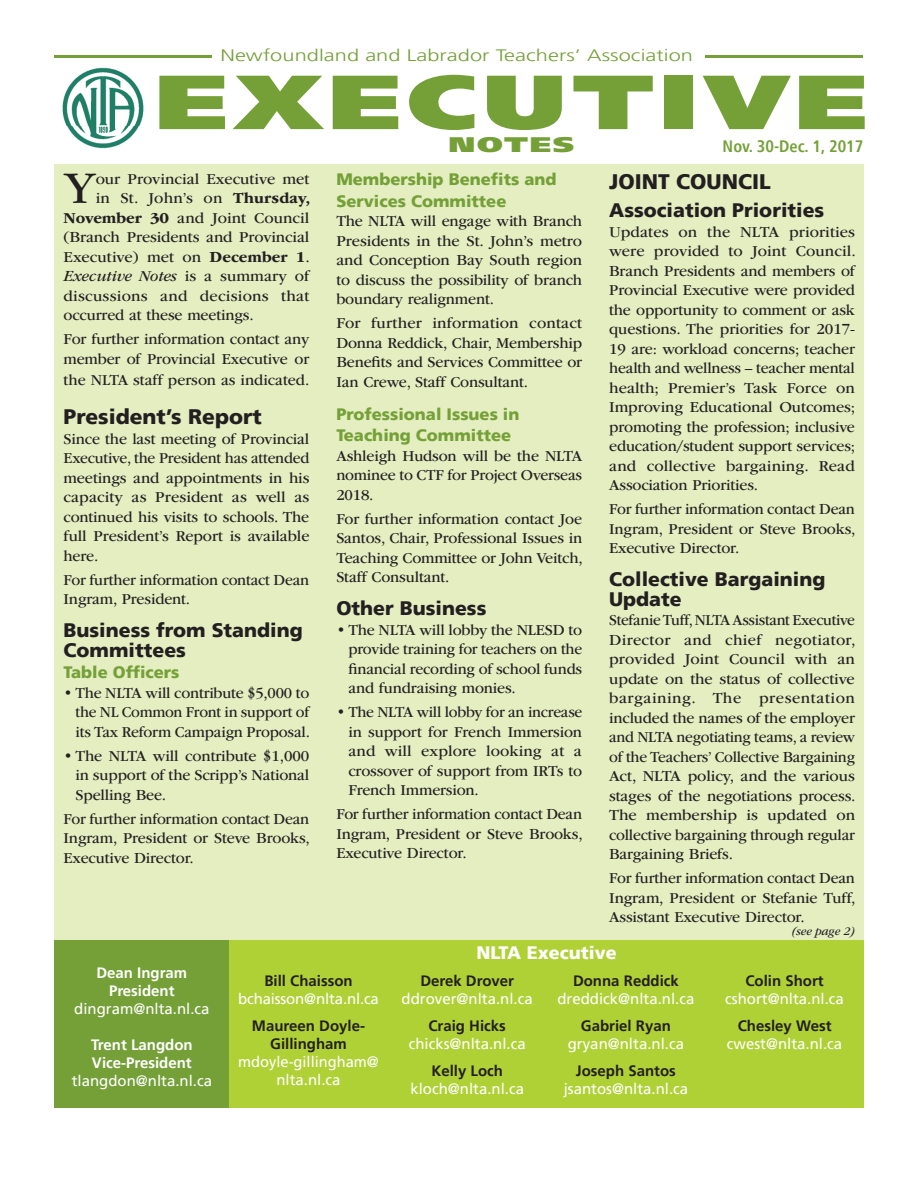
<style>
.page{position:relative;width:918px;height:1188px;background:#fff}
.page>*{position:absolute;margin:0;border:0;box-sizing:border-box;transform-origin:0 0}
.t1{font:900 76.5px "Frutiger LT Std";letter-spacing:.05em;color:#75a038;scale:1.4 1}
.t2{font:47.1px "ITC Garamond Std";color:#231f20}
.t3{font:900 21px "Frutiger LT Std";color:#231f20}
.t4{font:900 21px "Frutiger LT Std";letter-spacing:.05em;color:#75a038;scale:1.5 1}
.t5{font:900 19.5px/19.5px "Frutiger LT Std";color:#231f20}
.t6{font:900 18px "Frutiger LT Std";color:#fff}
.t7{font:900 16.5px/21.6px "Frutiger LT Std";color:#75a038}
.t8{font:300 16.5px "Frutiger LT Std";letter-spacing:.005em;color:#75a038;scale:1.32 1}
.t9{font:700 condensed 16.5px "Frutiger LT Std";color:#75a038}
.t10{font:15.75px/19.5px "ITC Garamond Std";letter-spacing:-.01em;color:#231f20;text-align:justify}
.t11{font:15.75px "ITC Garamond Std";letter-spacing:.015em;color:#231f20}
.t12{font:italic 15.75px "ITC Garamond Std";color:#231f20}
.t13{font:15.75px "ITC Garamond Std";letter-spacing:.01em;color:#231f20}
.t14{font:15px/18px "Frutiger LT Std";color:#fff;text-align:center}
.t15{font:700 15px/18px "Frutiger LT Std";color:#231f20;text-align:center}
.t16{font:700 15px/18px "Frutiger LT Std";color:#fff;text-align:center}
.t17{font:italic 12px "ITC Garamond Std";color:#231f20}
.s1{font-weight:700}
.s2{font-style:normal}
</style>
<div class="page">
<div style="left:229px;top:937px;width:635px;height:171px;background:#b0d136"></div>
<div style="left:55px;top:937px;width:174px;height:171px;background:#75a038"></div>
<hr style="left:55px;top:55px;width:808px;height:3px;background:#75a038">
<img style="left:62px;top:67px;width:82px;height:82px">
<div style="left:213px;top:44px;width:492px;height:22px;background:#fff"></div>
<div style="left:55px;top:164px;width:809px;height:776px;background:#e4eec1"></div>
<p class="t8" style="left:220px;top:46px;width:360px">Newfoundland and Labrador Teachers’ Association</p>
<h1 class="t1" style="left:155px;top:56px;width:511px">EXECUTIVE</h1>
<h3 class="t4" style="left:449px;top:131px;width:85px">NOTES</h3>
<p class="t9" style="left:723px;top:137px;width:142px">Nov. 30-Dec. 1, 2017</p>
<h2 class="t2" style="left:64px;top:163px;width:33px">Y</h2>
<p class="t10" style="left:96px;top:169px;width:215px">our Provincial Executive met</p>
<p class="t13" style="left:96px;top:190px;width:216px">in St. John’s on <span class="s1">Thursday,</span></p>
<p class="t10" style="left:64px;top:208px;width:247px"><span class="s1">November 30</span> and Joint Council</p>
<p class="t10" style="left:64px;top:228px;width:247px">(Branch Presidents and Provincial</p>
<p class="t10" style="left:64px;top:247px;width:248px">Executive) met on <span class="s1">December 1</span>.</p>
<p class="t12" style="left:64px;top:268px;width:247px">Executive Notes <span class="s2">is a summary of</span></p>
<p class="t11" style="left:64px;top:287px;width:247px">discussions and decisions that</p>
<p class="t10" style="left:64px;top:306px;width:192px">occurred at these meetings.</p>
<p class="t10" style="left:64px;top:330px;width:247px">For further information contact any member of Provincial Executive or</p>
<p class="t10" style="left:64px;top:371px;width:247px">the NLTA staff person as indicated.</p>
<h3 class="t3" style="left:64px;top:404px;width:200px">President’s Report</h3>
<p class="t10" style="left:64px;top:429px;width:247px">Since the last meeting of Provincial Executive, the President has attended meetings and appointments in his capacity as President as well as continued his visits to schools. The full President’s Report is available here.</p>
<p class="t10" style="left:64px;top:570px;width:247px">For further information contact Dean<br>Ingram, President.</p>
<p class="t5" style="left:64px;top:621px;width:241px">Business from Standing<br>Committees</p>
<p class="t7" style="left:64px;top:662px;width:117px">Table Officers</p>
<p class="t10" style="left:76px;top:683px;width:236px;text-indent:-12px">• The NLTA will contribute $5,000 to the NL Common Front in support of its Tax Reform Campaign Proposal.</p>
<p class="t10" style="left:76px;top:746px;width:235px;text-indent:-12px">• The NLTA will contribute $1,000 in support of the Scripp’s National Spelling Bee.</p>
<p class="t10" style="left:64px;top:809px;width:248px">For further information contact Dean Ingram, President or Steve Brooks, Executive Director.</p>
<p class="t7" style="left:336px;top:169px;width:222px">Membership Benefits and<br>Services Committee</p>
<p class="t10" style="left:336px;top:212px;width:247px">The NLTA will engage with Branch Presidents in the St. John’s metro and Conception Bay South region to discuss the possibility of branch boundary realignment.</p>
<p class="t10" style="left:336px;top:314px;width:247px">For further information contact Donna Reddick, Chair, Membership Benefits and Services Committee or Ian Crewe, Staff Consultant.</p>
<p class="t7" style="left:336px;top:403px;width:185px">Professional Issues in<br>Teaching Committee</p>
<p class="t10" style="left:336px;top:446px;width:247px">Ashleigh Hudson will be the NLTA nominee to CTF for Project Overseas 2018.</p>
<p class="t10" style="left:336px;top:509px;width:248px">For further information contact Joe Santos, Chair, Professional Issues in Teaching Committee or John Veitch, Staff Consultant.</p>
<p class="t5" style="left:336px;top:599px;width:152px">Other Business</p>
<p class="t10" style="left:348px;top:620px;width:235px;text-indent:-12px">• The NLTA will lobby the NLESD to provide training for teachers on the financial recording of school funds and fundraising monies.</p>
<p class="t10" style="left:348px;top:703px;width:236px;text-indent:-12px">• The NLTA will lobby for an increase in support for French Immersion and will explore looking at a crossover of support from IRTs to French Immersion.</p>
<p class="t10" style="left:336px;top:805px;width:248px">For further information contact Dean Ingram, President or Steve Brooks, Executive Director.</p>
<h3 class="t3" style="left:609px;top:169px;width:163px">JOINT COUNCIL</h3>
<p class="t5" style="left:609px;top:200px;width:217px">Association Priorities</p>
<p class="t10" style="left:609px;top:222px;width:248px">Updates on the NLTA priorities were provided to Joint Council.<br>Branch Presidents and members of Provincial Executive were provided the opportunity to comment or ask questions. The priorities for 2017- 19 are: workload concerns; teacher health and wellness – teacher mental health; Premier’s Task Force on Improving Educational Outcomes; promoting the profession; inclusive education/student support services; and collective bargaining. Read Association Priorities.</p>
<p class="t10" style="left:609px;top:499px;width:248px">For further information contact Dean Ingram, President or Steve Brooks, Executive Director.</p>
<p class="t5" style="left:609px;top:569px;width:218px">Collective Bargaining<br>Update</p>
<p class="t10" style="left:609px;top:610px;width:248px">Stefanie Tuff, NLTA Assistant Executive Director and chief negotiator, provided Joint Council with an update on the status of collective bargaining. The presentation included the names of the employer and NLTA negotiating teams, a review of the Teachers’ Collective Bargaining Act, NLTA policy, and the various stages of the negotiations process.<br>The membership is updated on collective bargaining through regular Bargaining Briefs.</p>
<p class="t10" style="left:609px;top:868px;width:248px">For further information contact Dean Ingram, President or Stefanie Tuff, Assistant Executive Director.</p>
<p class="t17" style="left:792px;top:925px;width:65px">(see page 2)</p>
<p class="t6" style="left:476px;top:942px;width:142px">NLTA Executive</p>
<p class="t16" style="left:96px;top:964px;width:92px">Dean Ingram<br>President</p>
<p class="t14" style="left:74px;top:1000px;width:137px">dingram@nlta.nl.ca</p>
<p class="t16" style="left:91px;top:1036px;width:103px;text-align:left">Trent Langdon<br>Vice-President</p>
<p class="t14" style="left:72px;top:1072px;width:142px">tlangdon@nlta.nl.ca</p>
<p class="t15" style="left:264px;top:972px;width:90px">Bill Chaisson</p>
<p class="t14" style="left:238px;top:990px;width:142px">bchaisson@nlta.nl.ca</p>
<p class="t15" style="left:252px;top:1017px;width:115px">Maureen Doyle-<br>Gillingham</p>
<p class="t14" style="left:238px;top:1053px;width:142px">mdoyle-gillingham@ nlta.nl.ca</p>
<p class="t15" style="left:420px;top:972px;width:95px">Derek Drover</p>
<p class="t14" style="left:402px;top:990px;width:133px">ddrover@nlta.nl.ca</p>
<p class="t15" style="left:428px;top:1017px;width:79px">Craig Hicks</p>
<p class="t14" style="left:409px;top:1035px;width:119px">chicks@nlta.nl.ca</p>
<p class="t15" style="left:431px;top:1062px;width:73px">Kelly Loch</p>
<p class="t14" style="left:410px;top:1080px;width:115px">kloch@nlta.nl.ca</p>
<p class="t15" style="left:573px;top:972px;width:107px">Donna Reddick</p>
<p class="t14" style="left:557px;top:990px;width:139px">dreddick@nlta.nl.ca</p>
<p class="t15" style="left:581px;top:1017px;width:92px">Gabriel Ryan</p>
<p class="t14" style="left:568px;top:1035px;width:118px">gryan@nlta.nl.ca</p>
<p class="t15" style="left:576px;top:1062px;width:102px">Joseph Santos</p>
<p class="t14" style="left:564px;top:1080px;width:126px">jsantos@nlta.nl.ca</p>
<p class="t15" style="left:745px;top:972px;width:80px">Colin Short</p>
<p class="t14" style="left:725px;top:990px;width:120px">cshort@nlta.nl.ca</p>
<p class="t15" style="left:738px;top:1017px;width:95px">Chesley West</p>
<p class="t14" style="left:727px;top:1035px;width:117px">cwest@nlta.nl.ca</p>
</div>
